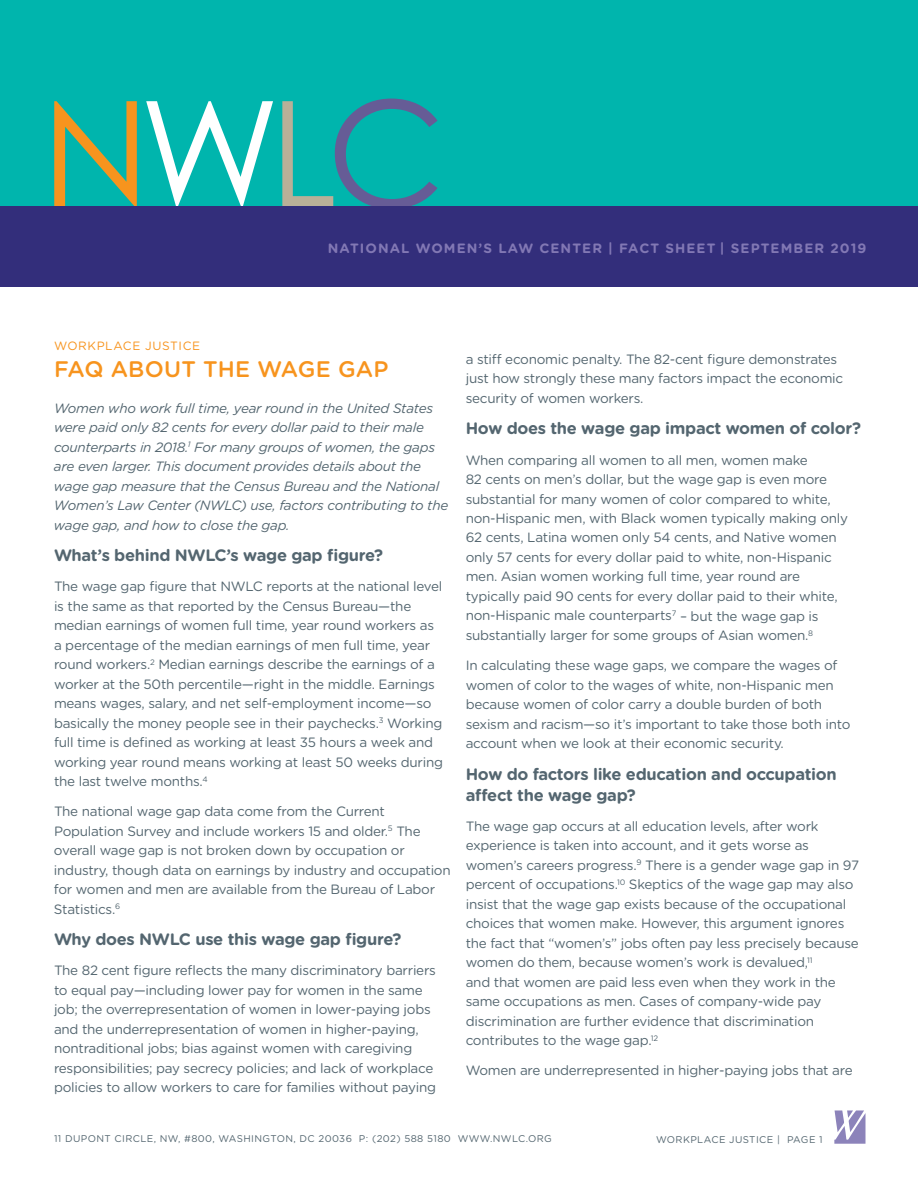
<style>
.page{position:relative;width:918px;height:1188px;background:#fff}
.page>*{position:absolute;margin:0;border:0;box-sizing:border-box;transform-origin:0 0}
.t1{font:500 22.5px "Gotham Rounded";letter-spacing:.01em;color:#f7941e}
.t2{font:700 16.5px/21px "Gotham Rounded";letter-spacing:-.02em;color:#546670}
.t3{font:13.5px/19.5px "Gotham Rounded";letter-spacing:-.02em;color:#546670}
.t4{font:italic 13.5px/19.5px "Gotham Rounded";letter-spacing:-.02em;color:#546670}
.t5{font:700 13.5px "Gotham Rounded";letter-spacing:.08em;color:#8278b4}
.t6{font:12px "Gotham Rounded";letter-spacing:.05em;color:#f7941e}
.t7{font:9.75px "Gotham Rounded";letter-spacing:.04em;color:#546670}
</style>
<div class="page">
<svg style="left:834px;top:1110px;width:32px;height:34px"></svg>
<div style="left:0;top:0;width:918px;height:287px;background:#00b5ad"></div>
<svg style="left:282px;top:99px;width:156px;height:107px"></svg>
<svg style="left:146px;top:101px;width:127px;height:105px"></svg>
<svg style="left:54px;top:101px;width:83px;height:105px"></svg>
<div style="left:0;top:206px;width:918px;height:81px;background:#332e7b"></div>
<p class="t5" style="left:328px;top:238px;width:540px">NATIONAL WOMEN’S LAW CENTER | FACT SHEET | SEPTEMBER 2019</p>
<p class="t6" style="left:54px;top:338px;width:148px">WORKPLACE JUSTICE</p>
<h1 class="t1" style="left:54px;top:353px;width:336px">FAQ ABOUT THE WAGE GAP</h1>
<p class="t4" style="left:54px;top:398px;width:396px">Women who work full time, year round in the United States were paid only 82 cents for every dollar paid to their male counterparts in 2018.<sup>1</sup> For many groups of women, the gaps are even larger. This document provides details about the wage gap measure that the Census Bureau and the National Women’s Law Center (NWLC) use, factors contributing to the wage gap, and how to close the gap.</p>
<p class="t2" style="left:54px;top:544px;width:331px">What’s behind NWLC’s wage gap figure?</p>
<p class="t3" style="left:54px;top:576px;width:391px">The wage gap figure that NWLC reports at the national level is the same as that reported by the Census Bureau—the median earnings of women full time, year round workers as a percentage of the median earnings of men full time, year round workers.<sup>2</sup> Median earnings describe the earnings of a worker at the 50th percentile—right in the middle. Earnings means wages, salary, and net self-employment income—so basically the money people see in their paychecks.<sup>3</sup> Working full time is defined as working at least 35 hours a week and working year round means working at least 50 weeks during the last twelve months.<sup>4</sup></p>
<p class="t3" style="left:54px;top:801px;width:398px">The national wage gap data come from the Current Population Survey and include workers 15 and older.<sup>5</sup> The overall wage gap is not broken down by occupation or industry, though data on earnings by industry and occupation for women and men are available from the Bureau of Labor Statistics.<sup>6</sup></p>
<p class="t2" style="left:54px;top:928px;width:349px">Why does NWLC use this wage gap figure?</p>
<p class="t3" style="left:54px;top:960px;width:384px">The 82 cent figure reflects the many discriminatory barriers to equal pay—including lower pay for women in the same job; the overrepresentation of women in lower-paying jobs and the underrepresentation of women in higher-paying, nontraditional jobs; bias against women with caregiving responsibilities; pay secrecy policies; and lack of workplace policies to allow workers to care for families without paying</p>
<p class="t3" style="left:466px;top:349px;width:379px">a stiff economic penalty. The 82-cent figure demonstrates just how strongly these many factors impact the economic security of women workers.</p>
<p class="t2" style="left:466px;top:417px;width:397px">How does the wage gap impact women of color?</p>
<p class="t3" style="left:466px;top:449px;width:384px">When comparing all women to all men, women make<br>82 cents on men’s dollar, but the wage gap is even more substantial for many women of color compared to white, non-Hispanic men, with Black women typically making only 62 cents, Latina women only 54 cents, and Native women only 57 cents for every dollar paid to white, non-Hispanic men. Asian women working full time, year round are typically paid 90 cents for every dollar paid to their white, non-Hispanic male counterparts<sup>7</sup> – but the wage gap is substantially larger for some groups of Asian women.<sup>8</sup></p>
<p class="t3" style="left:466px;top:655px;width:386px">In calculating these wage gaps, we compare the wages of women of color to the wages of white, non-Hispanic men because women of color carry a double burden of both sexism and racism—so it’s important to take those both into account when we look at their economic security.</p>
<p class="t2" style="left:466px;top:763px;width:373px">How do factors like education and occupation affect the wage gap?</p>
<p class="t3" style="left:466px;top:815px;width:395px">The wage gap occurs at all education levels, after work experience is taken into account, and it gets worse as women’s careers progress.<sup>9</sup> There is a gender wage gap in 97 percent of occupations.<sup>10</sup> Skeptics of the wage gap may also insist that the wage gap exists because of the occupational choices that women make. However, this argument ignores the fact that “women’s” jobs often pay less precisely because women do them, because women’s work is devalued,<sup>11<br></sup>and that women are paid less even when they work in the same occupations as men. Cases of company-wide pay discrimination are further evidence that discrimination contributes to the wage gap.<sup>12</sup></p>
<p class="t3" style="left:466px;top:1060px;width:388px">Women are underrepresented in higher-paying jobs that are</p>
<p class="t7" style="left:54px;top:1132px;width:499px">11 DUPONT CIRCLE, NW, #800, WASHINGTON, DC 20036 P: (202) 588 5180 WWW.NWLC.ORG</p>
<p class="t7" style="left:656px;top:1133px;width:168px">WORKPLACE JUSTICE | PAGE 1</p>
</div>
